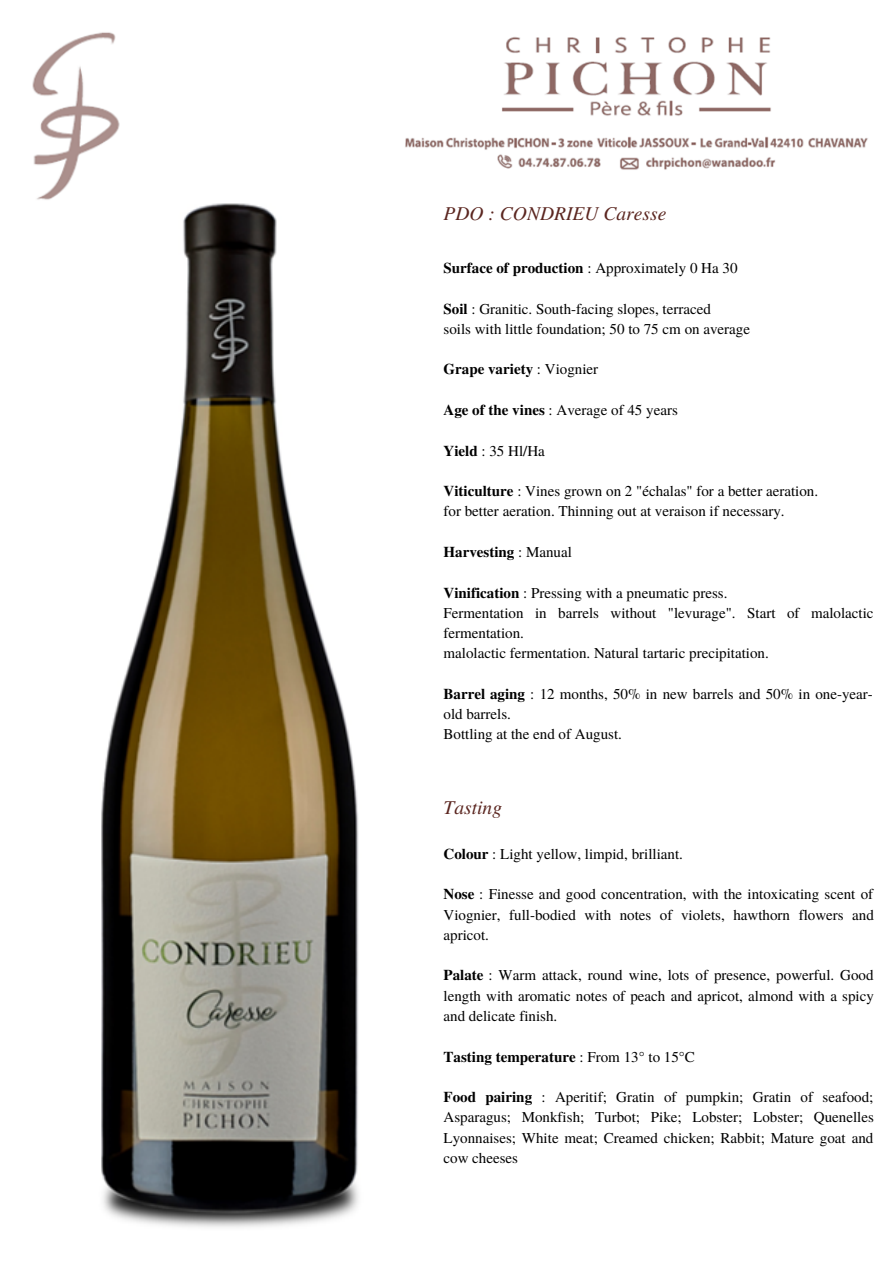
<style>
.page{position:relative;width:894px;height:1264px;background:#fff}
.page>*{position:absolute;margin:0;border:0;box-sizing:border-box;transform-origin:0 0}
.t1{font:italic 19.5px "Te X Gyre Termes";color:#5b2620}
.t2{font:15px/20.2px "Te X Gyre Termes";color:#000}
.t3{font:700 15px "Te X Gyre Termes";color:#000}
.s1{font-weight:400}
.s2{font-weight:700}
</style>
<div class="page">
<img style="left:405px;top:37px;width:463px;height:133px">
<img style="left:32px;top:32px;width:88px;height:168px">
<img style="left:101px;top:203px;width:258px;height:1025px">
<h1 class="t1" style="left:443px;top:199px;width:224px">PDO : CONDRIEU Caresse</h1>
<p class="t3" style="left:443px;top:256px;width:295px">Surface of production <span class="s1">: Approximately 0 Ha 30</span></p>
<p class="t2" style="left:443px;top:298px;width:308px"><span class="s2">Soil</span> : Granitic. South-facing slopes, terraced<br>soils with little foundation; 50 to 75 cm on average</p>
<p class="t3" style="left:443px;top:357px;width:156px">Grape variety <span class="s1">: Viognier</span></p>
<p class="t2" style="left:443px;top:399px;width:236px"><span class="s2">Age of the vines</span> : Average of 45 years</p>
<p class="t2" style="left:443px;top:439px;width:103px"><span class="s2">Yield</span> : 35 Hl/Ha</p>
<p class="t2" style="left:443px;top:480px;width:376px"><span class="s2">Viticulture</span> : Vines grown on 2 "échalas" for a better aeration. for better aeration. Thinning out at veraison if necessary.</p>
<p class="t3" style="left:443px;top:540px;width:130px">Harvesting <span class="s1">: Manual</span></p>
<p class="t2" style="left:443px;top:581px;width:431px"><span class="s2">Vinification</span> : Pressing with a pneumatic press.<br>Fermentation in barrels without "levurage". Start of malolactic fermentation.<br>malolactic fermentation. Natural tartaric precipitation.</p>
<p class="t2" style="left:443px;top:683px;width:431px"><span class="s2">Barrel aging</span> : 12 months, 50% in new barrels and 50% in one-year&shy;old barrels.<br>Bottling at the end of August.</p>
<h1 class="t1" style="left:443px;top:792px;width:60px">Tasting</h1>
<p class="t2" style="left:443px;top:842px;width:241px"><span class="s2">Colour</span> : Light yellow, limpid, brilliant.</p>
<p class="t2" style="left:443px;top:883px;width:432px;text-align:justify"><span class="s2">Nose</span> : Finesse and good concentration, with the intoxicating scent of Viognier, full-bodied with notes of violets, hawthorn flowers and apricot.</p>
<p class="t2" style="left:443px;top:964px;width:432px;text-align:justify"><span class="s2">Palate</span> : Warm attack, round wine, lots of presence, powerful. Good length with aromatic notes of peach and apricot, almond with a spicy and delicate finish.</p>
<p class="t3" style="left:443px;top:1044px;width:253px">Tasting temperature <span class="s1">: From 13° to 15°C</span></p>
<p class="t2" style="left:443px;top:1086px;width:432px;text-align:justify"><span class="s2">Food pairing</span> : Aperitif; Gratin of pumpkin; Gratin of seafood; Asparagus; Monkfish; Turbot; Pike; Lobster; Lobster; Quenelles Lyonnaises; White meat; Creamed chicken; Rabbit; Mature goat and cow cheeses</p>
</div>
